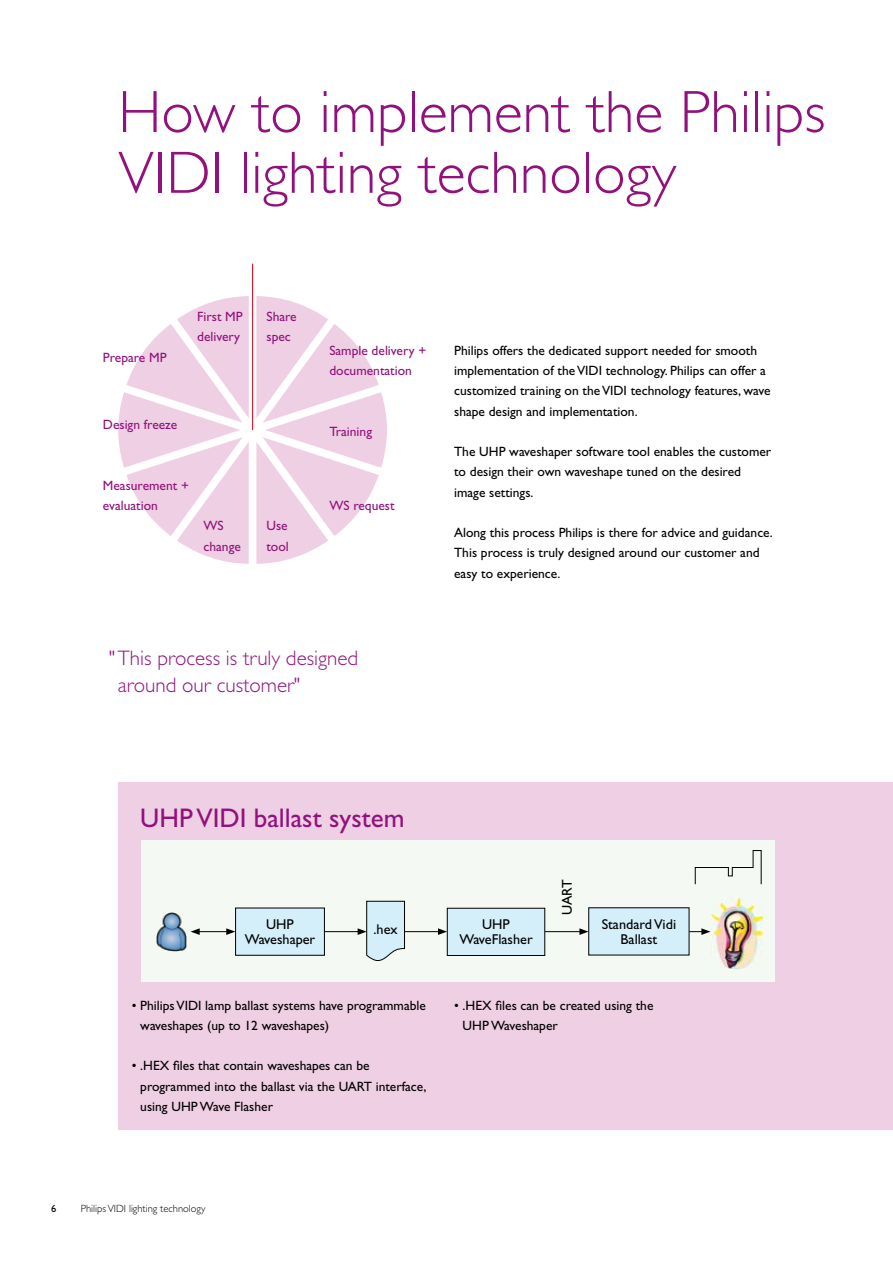
<style>
.page{position:relative;width:893px;height:1263px;background:#fff}
.page>*{position:absolute;margin:0;border:0;box-sizing:border-box;transform-origin:0 0}
.t1{font:300 60px/60.8px "Gill Sans Std";color:#91127c}
.t2{font:27px "Gill Sans Std";color:#91127c}
.t3{font:300 21px/27px "Gill Sans Std";color:#91127c}
.t4{font:14.25px/15px "Gill Sans Std";color:#000;text-align:center}
.t5{font:13.5px/20.2px "Gill Sans Std";color:#000}
.t6{font:13.5px/20.2px "Gill Sans Std";color:#91127c}
.t7{font:300 10.5px "Gill Sans Std";color:#000}
</style>
<div class="page">
<div style="left:118px;top:782px;width:775px;height:348px;background:#efcfe3"></div>
<svg style="left:118px;top:296px;width:131px;height:268px"></svg>
<hr style="left:252px;top:264px;width:1px;height:166px;background:#e20015">
<svg style="left:256px;top:296px;width:131px;height:268px"></svg>
<div style="left:141px;top:840px;width:634px;height:142px;background:#f4f9f3"></div>
<div style="left:236px;top:908px;width:88px;height:47px;background:#d4eefa"></div>
<div style="left:235px;top:908px;width:90px;height:47px;border:1px solid #000"></div>
<div style="left:447px;top:908px;width:98px;height:47px;background:#d4eefa"></div>
<div style="left:447px;top:908px;width:98px;height:48px;border:1px solid #000"></div>
<div style="left:589px;top:908px;width:100px;height:47px;background:#d4eefa"></div>
<hr style="left:197px;top:931px;width:32px;height:1px;background:#000">
<svg style="left:191px;top:928px;width:9px;height:7px"></svg>
<svg style="left:226px;top:928px;width:9px;height:7px"></svg>
<hr style="left:325px;top:931px;width:35px;height:1px;background:#000">
<svg style="left:358px;top:901px;width:47px;height:60px"></svg>
<hr style="left:404px;top:931px;width:36px;height:1px;background:#000">
<svg style="left:438px;top:928px;width:9px;height:7px"></svg>
<hr style="left:545px;top:931px;width:37px;height:1px;background:#000">
<svg style="left:579px;top:928px;width:9px;height:7px"></svg>
<img style="left:711px;top:898px;width:52px;height:71px">
<svg style="left:689px;top:928px;width:21px;height:7px"></svg>
<img style="left:157px;top:912px;width:30px;height:39px">
<svg style="left:695px;top:850px;width:67px;height:35px"></svg>
<h1 class="t1" style="left:118px;top:82px;width:709px">How to implement the Philips<br>VIDI lighting technology</h1>
<p class="t6" style="left:103px;top:347px;width:65px">Prepare MP</p>
<p class="t6" style="left:197px;top:306px;width:47px">First MP delivery</p>
<p class="t6" style="left:266px;top:306px;width:32px">Share spec</p>
<p class="t6" style="left:103px;top:414px;width:76px">Design freeze</p>
<p class="t6" style="left:103px;top:475px;width:88px">Measurement + evaluation</p>
<p class="t6" style="left:204px;top:516px;width:39px">WS change</p>
<p class="t6" style="left:266px;top:516px;width:24px">Use tool</p>
<p class="t6" style="left:329px;top:340px;width:98px">Sample delivery + documentation</p>
<p class="t6" style="left:329px;top:421px;width:44px">Training</p>
<p class="t6" style="left:329px;top:495px;width:67px">WS request</p>
<h3 class="t3" style="left:118px;top:645px;width:242px;text-indent:-9px">"This process is truly designed around our customer"</h3>
<p class="t5" style="left:454px;top:340px;width:318px">Philips offers the dedicated support needed for smooth implementation of the VIDI technology. Philips can offer a customized training on the VIDI technology features, wave shape design and implementation.</p>
<p class="t5" style="left:454px;top:441px;width:319px">The UHP waveshaper software tool enables the customer to design their own waveshape tuned on the desired image settings.</p>
<p class="t5" style="left:454px;top:522px;width:320px">Along this process Philips is there for advice and guidance.<br>This process is truly designed around our customer and easy to experience.</p>
<h2 class="t2" style="left:140px;top:803px;width:266px">UHP VIDI ballast system</h2>
<p class="t4" style="left:560px;top:915px;width:37px;rotate:-90deg">UART</p>
<p class="t4" style="left:245px;top:917px;width:72px">UHP<br>Waveshaper</p>
<p class="t4" style="left:373px;top:922px;width:26px">.hex</p>
<p class="t4" style="left:459px;top:917px;width:75px">UHP<br>WaveFlasher</p>
<p class="t4" style="left:602px;top:916px;width:76px">Standard Vidi<br>Ballast</p>
<p class="t5" style="left:140px;top:995px;width:287px;text-indent:-9px">• Philips VIDI lamp ballast systems have programmable waveshapes (up to 12 waveshapes)</p>
<p class="t5" style="left:140px;top:1056px;width:288px;text-indent:-9px">• .HEX files that contain waveshapes can be programmed into the ballast via the UART interface, using UHP Wave Flasher</p>
<p class="t5" style="left:463px;top:995px;width:192px;text-indent:-9px">• .HEX files can be created using the<br>UHP Waveshaper</p>
<p class="t7" style="left:81px;top:1203px;width:126px">Philips VIDI lighting technology</p>
</div>
